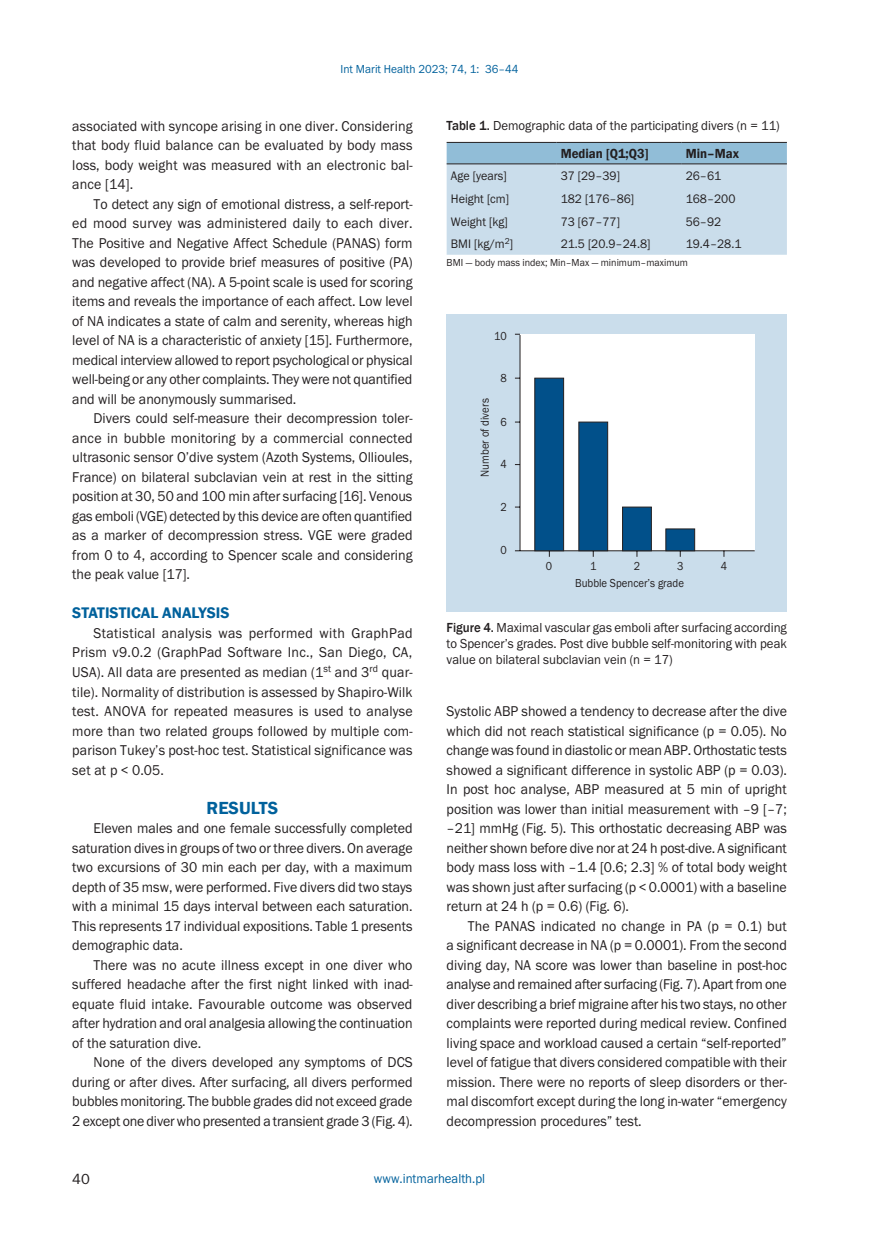
<style>
.page{position:relative;width:872px;height:1234px;background:#fff}
.page>*{position:absolute;margin:0;border:0;box-sizing:border-box;transform-origin:0 0}
._12_Srodtytul_1{font:600 18px "Franklin Gothic";color:#00619c}
._12_Srodtytul_2{font:600 15.75px "Franklin Gothic";color:#00619c}
.t1{font:15px "Franklin Got Itc TEE";color:#231f20}
._08_Tekst{font:14.7px/19.5px "Franklin Got Itc TEE";color:#231f20;text-align:justify;scale:.95 1}
._15_Rycina_podpis{font:13.5px/16.2px "Franklin Got Itc TEE";color:#231f20;text-align:justify;scale:.95 1}
._13_Tabela_tytul{font:13.5px "Franklin Got Itc TEE";color:#231f20;scale:.95 1}
._13_Tabela_naglowek{font:600 13.5px "Franklin Gothic";color:#231f20;scale:.95 1}
.t2{font:13.5px "Franklin Got Itc TEE";color:#00619c;scale:.95 1}
._13_Tabela_tekst{font:12.75px "Franklin Got Itc TEE";color:#231f20;scale:.95 1}
.t3{font:12px "Franklin Gothic";color:#231f20;scale:.9 1}
.t4{font:12px "Franklin Got Itc TEE";color:#00619c;scale:.95 1}
._13_Tabela_przypis{font:10.5px "Franklin Got Itc TEE";color:#231f20;scale:.95 1}
.s1{font-family:"Franklin Gothic";font-weight:500}
</style>
<div class="page">
<svg style="left:446px;top:143px;width:341px;height:112px;background:#bfd6e6"></svg>
<hr style="left:446px;top:142px;width:110px;height:1px;background:#231f20">
<hr style="left:556px;top:142px;width:125px;height:1px;background:#231f20">
<hr style="left:681px;top:142px;width:106px;height:1px;background:#231f20">
<hr style="left:446px;top:163px;width:110px;height:1px;background:#231f20">
<hr style="left:556px;top:163px;width:125px;height:1px;background:#231f20">
<hr style="left:681px;top:163px;width:106px;height:1px;background:#231f20">
<div style="left:446px;top:314px;width:341px;height:298px;background:#caddeb"></div>
<div style="left:520px;top:334px;width:234px;height:216px;background:#fff"></div>
<hr style="left:519px;top:335px;width:1px;height:215px;background:#231f20">
<hr style="left:515px;top:550px;width:239px;height:1px;background:#231f20">
<div style="left:534px;top:377px;width:30px;height:174px;background:#01508a;border:1px solid #231f20"></div>
<div style="left:578px;top:421px;width:30px;height:130px;background:#01508a;border:1px solid #231f20"></div>
<div style="left:622px;top:506px;width:29px;height:45px;background:#01508a;border:1px solid #231f20"></div>
<div style="left:665px;top:528px;width:30px;height:23px;background:#01508a;border:1px solid #231f20"></div>
<p class="t4" style="left:340px;top:62px;width:189px">Int Marit Health 2023; 74, 1: 36–44</p>
<p class="_08_Tekst" style="left:72px;top:116px;width:360px">associated with syncope arising in one diver. Considering that body fluid balance can be evaluated by body mass loss, body weight was measured with an electronic bal&shy;ance [14].</p>
<p class="_08_Tekst" style="left:72px;top:194px;width:360px;text-indent:21px">To detect any sign of emotional distress, a self-report&shy;ed mood survey was administered daily to each diver.<br>The Positive and Negative Affect Schedule (PANAS) form was developed to provide brief measures of positive (PA) and negative affect (NA). A 5-point scale is used for scoring items and reveals the importance of each affect. Low level of NA indicates a state of calm and serenity, whereas high level of NA is a characteristic of anxiety [15]. Furthermore, medical interview allowed to report psychological or physical well-being or any other complaints. They were not quantified and will be anonymously summarised.</p>
<p class="_08_Tekst" style="left:72px;top:409px;width:360px;text-indent:21px">Divers could self-measure their decompression toler&shy;ance in bubble monitoring by a commercial connected ultrasonic sensor O’dive system (Azoth Systems, Ollioules, France) on bilateral subclavian vein at rest in the sitting position at 30, 50 and 100 min after surfacing [16]. Venous gas emboli (VGE) detected by this device are often quantified as a marker of decompression stress. VGE were graded from 0 to 4, according to Spencer scale and considering the peak value [17].</p>
<p class="_12_Srodtytul_2" style="left:72px;top:603px;width:159px">STATISTICAL ANALYSIS</p>
<p class="_08_Tekst" style="left:72px;top:623px;width:360px;text-indent:21px">Statistical analysis was performed with GraphPad Prism v9.0.2 (GraphPad Software Inc., San Diego, CA, USA). All data are presented as median (1<sup>st</sup> and 3<sup>rd</sup> quar&shy;tile). Normality of distribution is assessed by Shapiro-Wilk test. ANOVA for repeated measures is used to analyse more than two related groups followed by multiple com&shy;parison Tukey’s post-hoc test. Statistical significance was set at p &lt; 0.05.</p>
<p class="_12_Srodtytul_1" style="left:206px;top:796px;width:73px">RESULTS</p>
<p class="_08_Tekst" style="left:72px;top:818px;width:360px;text-indent:21px">Eleven males and one female successfully completed saturation dives in groups of two or three divers. On average two excursions of 30 min each per day, with a maximum depth of 35 msw, were performed. Five divers did two stays with a minimal 15 days interval between each saturation.<br>This represents 17 individual expositions. Table 1 presents demographic data.</p>
<p class="_08_Tekst" style="left:72px;top:955px;width:360px;text-indent:21px">There was no acute illness except in one diver who suffered headache after the first night linked with inad&shy;equate fluid intake. Favourable outcome was observed after hydration and oral analgesia allowing the continuation of the saturation dive.</p>
<p class="_08_Tekst" style="left:72px;top:1052px;width:360px;text-indent:21px">None of the divers developed any symptoms of DCS during or after dives. After surfacing, all divers performed bubbles monitoring. The bubble grades did not exceed grade 2 except one diver who presented a transient grade 3 (Fig. 4).</p>
<p class="_13_Tabela_tytul" style="left:446px;top:118px;width:352px"><span class="s1">Table 1.</span> Demographic data of the participating divers (n = 11)</p>
<p class="_13_Tabela_naglowek" style="left:560px;top:145px;width:94px">Median [Q1;Q3]</p>
<p class="_13_Tabela_naglowek" style="left:685px;top:145px;width:58px">Min–Max</p>
<p class="_13_Tabela_tekst" style="left:451px;top:169px;width:60px">Age [years]</p>
<p class="_13_Tabela_tekst" style="left:560px;top:169px;width:64px">37 [29–39]</p>
<p class="_13_Tabela_tekst" style="left:685px;top:169px;width:39px">26–61</p>
<p class="_13_Tabela_tekst" style="left:451px;top:191px;width:63px">Height [cm]</p>
<p class="_13_Tabela_tekst" style="left:560px;top:191px;width:79px">182 [176–86]</p>
<p class="_13_Tabela_tekst" style="left:685px;top:191px;width:54px">168–200</p>
<p class="_13_Tabela_tekst" style="left:451px;top:214px;width:61px">Weight [kg]</p>
<p class="_13_Tabela_tekst" style="left:560px;top:214px;width:64px">73 [67–77]</p>
<p class="_13_Tabela_tekst" style="left:685px;top:214px;width:39px">56–92</p>
<p class="_13_Tabela_tekst" style="left:451px;top:237px;width:67px">BMI [kg/m<sup>2</sup>]</p>
<p class="_13_Tabela_tekst" style="left:560px;top:237px;width:96px">21.5 [20.9–24.8]</p>
<p class="_13_Tabela_tekst" style="left:685px;top:237px;width:60px">19.4–28.1</p>
<p class="_13_Tabela_przypis" style="left:446px;top:256px;width:255px">BMI — body mass index; Min–Max — minimum–maximum</p>
<p class="t3" style="left:494px;top:328px;width:16px">10</p>
<p class="t3" style="left:477px;top:477px;width:89px;rotate:-90deg">Number of divers</p>
<p class="t3" style="left:500px;top:370px;width:9px">8</p>
<p class="t3" style="left:500px;top:414px;width:9px">6</p>
<p class="t3" style="left:500px;top:456px;width:9px">4</p>
<p class="t3" style="left:500px;top:499px;width:9px">2</p>
<p class="t3" style="left:500px;top:542px;width:9px">0</p>
<p class="t3" style="left:546px;top:558px;width:9px">0</p>
<p class="t3" style="left:590px;top:558px;width:9px">1</p>
<p class="t3" style="left:634px;top:558px;width:9px">2</p>
<p class="t3" style="left:677px;top:558px;width:9px">3</p>
<p class="t3" style="left:721px;top:558px;width:9px">4</p>
<p class="t3" style="left:575px;top:575px;width:122px">Bubble Spencer’s grade</p>
<p class="_15_Rycina_podpis" style="left:446px;top:619px;width:360px"><span class="s1">Figure 4.</span> Maximal vascular gas emboli after surfacing according to Spencer’s grades. Post dive bubble self-monitoring with peak value on bilateral subclavian vein (n = 17)</p>
<p class="_08_Tekst" style="left:446px;top:701px;width:360px">Systolic ABP showed a tendency to decrease after the dive which did not reach statistical significance (p = 0.05). No change was found in diastolic or mean ABP. Orthostatic tests showed a significant difference in systolic ABP (p = 0.03).<br>In post hoc analyse, ABP measured at 5 min of upright position was lower than initial measurement with –9 [–7; –21] mmHg (Fig. 5). This orthostatic decreasing ABP was neither shown before dive nor at 24 h post-dive. A significant body mass loss with –1.4 [0.6; 2.3] % of total body weight was shown just after surfacing (p &lt; 0.0001) with a baseline return at 24 h (p = 0.6) (Fig. 6).</p>
<p class="_08_Tekst" style="left:446px;top:916px;width:360px;text-indent:21px">The PANAS indicated no change in PA (p = 0.1) but a significant decrease in NA (p = 0.0001). From the second diving day, NA score was lower than baseline in post-hoc analyse and remained after surfacing (Fig. 7). Apart from one diver describing a brief migraine after his two stays, no other complaints were reported during medical review. Confined living space and workload caused a certain “self-reported” level of fatigue that divers considered compatible with their mission. There were no reports of sleep disorders or ther&shy;mal discomfort except during the long in-water “emergency decompression procedures” test.</p>
<p class="t1" style="left:72px;top:1170px;width:19px">40</p>
<p class="t2" style="left:374px;top:1170px;width:119px">www.intmarhealth.pl</p>
</div>
